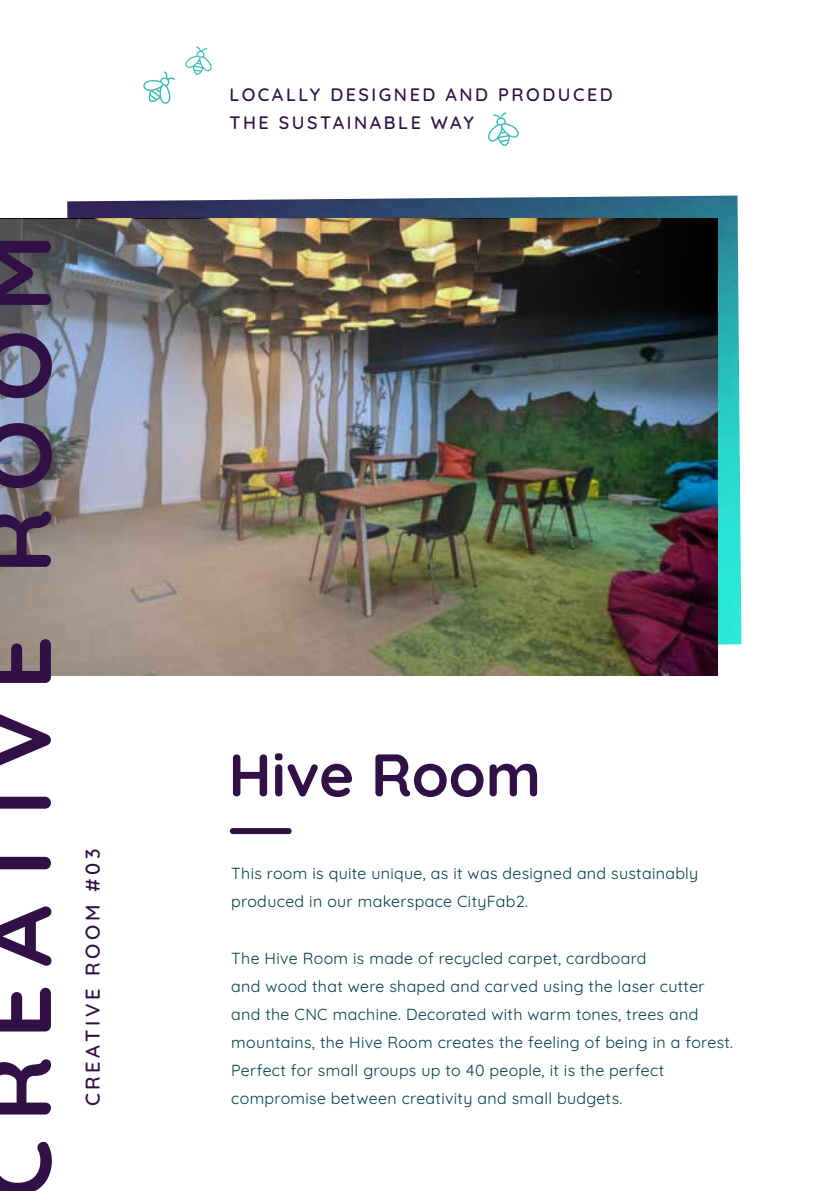
<style>
.page{position:relative;width:840px;height:1191px;background:#fff}
.page>*{position:absolute;margin:0;border:0;box-sizing:border-box;transform-origin:0 0}
.t1{font:700 60px "Quicksand";color:#311045}
.t2{font:500 20px "Quicksand";letter-spacing:.18em;color:#311045}
.t3{font:500 18px/28px "Quicksand";letter-spacing:.14em;color:#311045}
.t4{font:16px/28px "Quicksand";letter-spacing:.02em;color:#003e4a}
</style>
<div class="page">
<img style="left:67px;top:195px;width:674px;height:455px">
<img style="left:0;top:219px;width:716px;height:457px">
<div style="left:230px;top:828px;width:61px;height:6px;background:#311045;border-radius:3px"></div>
<svg style="left:0;top:241px;width:52px;height:950px"></svg>
<svg style="left:488px;top:112px;width:30px;height:34px"></svg>
<svg style="left:185px;top:46px;width:26px;height:29px"></svg>
<svg style="left:143px;top:71px;width:32px;height:33px"></svg>
<p class="t3" style="left:229px;top:79px;width:384px">LOCALLY DESIGNED AND PRODUCED<br>THE SUSTAINABLE WAY</p>
<p class="t2" style="left:76px;top:1106px;width:259px;rotate:-90deg">CREATIVE ROOM #03</p>
<h1 class="t1" style="left:228px;top:725px;width:314px">Hive Room</h1>
<p class="t4" style="left:231px;top:858px;width:468px">This room is quite unique, as it was designed and sustainably produced in our makerspace CityFab2.</p>
<p class="t4" style="left:231px;top:942px;width:503px">The Hive Room is made of recycled carpet, cardboard<br>and wood that were shaped and carved using the laser cutter and the CNC machine. Decorated with warm tones, trees and mountains, the Hive Room creates the feeling of being in a forest.<br>Perfect for small groups up to 40 people, it is the perfect</p>
<p class="t4" style="left:231px;top:1082px;width:392px">compromise between creativity and small budgets.</p>
</div>
